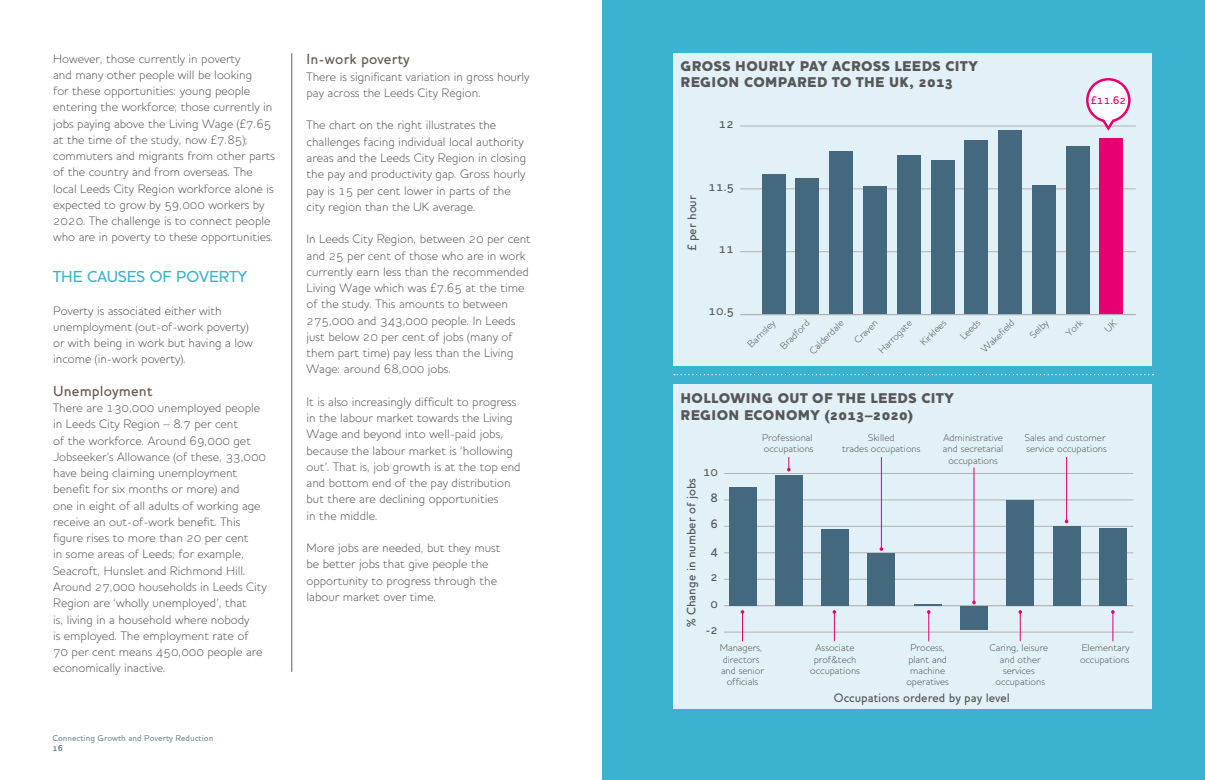
<style>
.page{position:relative;width:1205px;height:780px;background:#fff}
.page>*{position:absolute;margin:0;border:0;box-sizing:border-box;transform-origin:0 0}
.t1{font:500 16.25px "Houschka Alternate";color:#3ab2d0}
.t2{font:500 15px "Houschka Alternate";letter-spacing:.01em;color:#685b50}
.t3{font:800 14.38px/16.2px "Houschka Alternate";letter-spacing:.025em;color:#575756}
.t4{font:300 12.5px/16.2px "Houschka Alternate";color:#575756}
.t5{font:500 12.5px/26.4px "Houschka Alternate";color:#575756;text-align:center}
.t6{font:500 11.25px "Houschka Alternate";color:#e60071}
.t7{font:300 10px/11.2px "Houschka Alternate";color:#575756;text-align:center}
.t8{font:500 8.75px "Houschka Alternate";color:#7d8ea0}
.t9{font:500 8.75px "Houschka Alternate";color:#44687e}
</style>
<div class="page">
<div style="left:602px;top:0;width:603px;height:780px;background:#3ab2d0"></div>
<div style="left:673px;top:53px;width:478px;height:312px;background:#e2f0f7"></div>
<div style="left:673px;top:384px;width:478px;height:325px;background:#e2f0f7"></div>
<hr style="left:724px;top:473px;width:409px;height:1px;background:#b3b2b2">
<hr style="left:724px;top:526px;width:409px;height:1px;background:#b3b2b2">
<hr style="left:724px;top:499px;width:409px;height:1px;background:#b3b2b2">
<hr style="left:724px;top:552px;width:409px;height:1px;background:#b3b2b2">
<hr style="left:724px;top:579px;width:409px;height:1px;background:#b3b2b2">
<hr style="left:724px;top:605px;width:409px;height:1px;background:#b3b2b2">
<hr style="left:724px;top:631px;width:409px;height:1px;background:#b3b2b2">
<div style="left:729px;top:486px;width:27px;height:119px;background:#44687e"></div>
<div style="left:775px;top:475px;width:27px;height:130px;background:#44687e"></div>
<div style="left:821px;top:529px;width:28px;height:76px;background:#44687e"></div>
<div style="left:868px;top:552px;width:27px;height:53px;background:#44687e"></div>
<div style="left:960px;top:605px;width:27px;height:24px;background:#44687e"></div>
<div style="left:1006px;top:500px;width:28px;height:105px;background:#44687e"></div>
<div style="left:1053px;top:526px;width:27px;height:79px;background:#44687e"></div>
<div style="left:1099px;top:527px;width:27px;height:78px;background:#44687e"></div>
<svg style="left:741px;top:610px;width:3px;height:31px"></svg>
<svg style="left:832px;top:610px;width:4px;height:31px"></svg>
<svg style="left:914px;top:604px;width:27px;height:37px"></svg>
<svg style="left:1018px;top:610px;width:4px;height:31px"></svg>
<svg style="left:1111px;top:610px;width:3px;height:31px"></svg>
<hr style="left:974px;top:467px;width:1px;height:135px;background:#e60071">
<svg style="left:972px;top:600px;width:4px;height:4px"></svg>
<hr style="left:881px;top:457px;width:1px;height:92px;background:#e60071">
<svg style="left:879px;top:547px;width:4px;height:4px"></svg>
<hr style="left:1066px;top:457px;width:1px;height:64px;background:#e60071">
<svg style="left:787px;top:457px;width:3px;height:14px"></svg>
<hr style="left:740px;top:126px;width:396px;height:1px;background:#b3b2b2">
<hr style="left:740px;top:188px;width:396px;height:1px;background:#b3b2b2">
<hr style="left:740px;top:251px;width:396px;height:1px;background:#b3b2b2">
<hr style="left:740px;top:314px;width:396px;height:1px;background:#b3b2b2">
<div style="left:1099px;top:138px;width:24px;height:176px;background:#e60071"></div>
<div style="left:1066px;top:146px;width:23px;height:168px;background:#44687e"></div>
<div style="left:1032px;top:185px;width:23px;height:129px;background:#44687e"></div>
<div style="left:998px;top:131px;width:24px;height:183px;background:#44687e"></div>
<div style="left:964px;top:140px;width:24px;height:174px;background:#44687e"></div>
<div style="left:931px;top:160px;width:23px;height:154px;background:#44687e"></div>
<div style="left:897px;top:155px;width:23px;height:159px;background:#44687e"></div>
<div style="left:863px;top:186px;width:24px;height:128px;background:#44687e"></div>
<div style="left:829px;top:151px;width:24px;height:163px;background:#44687e"></div>
<div style="left:795px;top:178px;width:24px;height:136px;background:#44687e"></div>
<div style="left:762px;top:174px;width:23px;height:140px;background:#44687e"></div>
<svg style="left:1085px;top:78px;width:47px;height:53px"></svg>
<hr style="left:291px;top:53px;width:1px;height:618px;background:#685b50">
<svg style="left:674px;top:374px;width:479px;height:1px"></svg>
<p class="t4" style="left:53px;top:50px;width:223px">However, those currently in poverty<br>and many other people will be looking<br>for these opportunities: young people entering the workforce; those currently in jobs paying above the Living Wage (£7.65 at the time of the study, now £7.85); commuters and migrants from other parts of the country and from overseas. The local Leeds City Region workforce alone is expected to grow by 59,000 workers by 2020. The challenge is to connect people who are in poverty to these opportunities.</p>
<h1 class="t1" style="left:53px;top:267px;width:196px">THE CAUSES OF POVERTY</h1>
<p class="t4" style="left:53px;top:302px;width:201px">Poverty is associated either with unemployment (out-of-work poverty) or with being in work but having a low income (in-work poverty).</p>
<p class="t2" style="left:53px;top:382px;width:101px">Unemployment</p>
<p class="t4" style="left:53px;top:400px;width:215px">There are 130,000 unemployed people in Leeds City Region – 8.7 per cent<br>of the workforce. Around 69,000 get Jobseeker’s Allowance (of these, 33,000 have being claiming unemployment benefit for six months or more) and<br>one in eight of all adults of working age receive an out-of-work benefit. This figure rises to more than 20 per cent<br>in some areas of Leeds; for example, Seacroft, Hunslet and Richmond Hill.<br>Around 27,000 households in Leeds City Region are ‘wholly unemployed’, that<br>is, living in a household where nobody<br>is employed. The employment rate of<br>70 per cent means 450,000 people are economically inactive.</p>
<p class="t8" style="left:52px;top:732px;width:162px">Connecting Growth and Poverty Reduction</p>
<p class="t9" style="left:52px;top:742px;width:12px">16</p>
<p class="t2" style="left:306px;top:50px;width:105px">In-work poverty</p>
<p class="t4" style="left:306px;top:68px;width:224px">There is significant variation in gross hourly pay across the Leeds City Region.</p>
<p class="t4" style="left:306px;top:117px;width:221px">The chart on the right illustrates the challenges facing individual local authority areas and the Leeds City Region in closing the pay and productivity gap. Gross hourly pay is 15 per cent lower in parts of the city region than the UK average.</p>
<p class="t4" style="left:306px;top:231px;width:226px">In Leeds City Region, between 20 per cent and 25 per cent of those who are in work currently earn less than the recommended Living Wage which was £7.65 at the time of the study. This amounts to between 275,000 and 343,000 people. In Leeds just below 20 per cent of jobs (many of them part time) pay less than the Living Wage: around 68,000 jobs.</p>
<p class="t4" style="left:306px;top:393px;width:216px">It is also increasingly difficult to progress in the labour market towards the Living Wage and beyond into well-paid jobs, because the labour market is ‘hollowing out’. That is, job growth is at the top end and bottom end of the pay distribution but there are declining opportunities<br>in the middle.</p>
<p class="t4" style="left:306px;top:540px;width:195px">More jobs are needed, but they must be better jobs that give people the opportunity to progress through the labour market over time.</p>
<p class="t3" style="left:680px;top:58px;width:299px">GROSS HOURLY PAY ACROSS LEEDS CITY<br>REGION COMPARED TO THE UK, 2013</p>
<p class="t5" style="left:719px;top:111px;width:16px">12</p>
<p class="t5" style="left:679px;top:251px;width:58px;rotate:-90deg">£ per hour</p>
<p class="t5" style="left:709px;top:173px;width:27px">11.5</p>
<p class="t5" style="left:719px;top:235px;width:16px">11</p>
<p class="t6" style="left:1091px;top:94px;width:37px">£11.62</p>
<p class="t5" style="left:709px;top:298px;width:27px">10.5</p>
<p class="t7" style="left:979px;top:347px;width:44px;rotate:-45deg">Wakefield</p>
<p class="t7" style="left:1063px;top:331px;width:21px;rotate:-45deg">York</p>
<p class="t7" style="left:745px;top:342px;width:36px;rotate:-45deg">Barnsley</p>
<p class="t7" style="left:778px;top:343px;width:39px;rotate:-45deg">Bradford</p>
<p class="t7" style="left:807px;top:348px;width:45px;rotate:-45deg">Calderdale</p>
<p class="t7" style="left:852px;top:337px;width:30px;rotate:-45deg">Craven</p>
<p class="t7" style="left:876px;top:347px;width:45px;rotate:-45deg">Harrogate</p>
<p class="t7" style="left:918px;top:340px;width:34px;rotate:-45deg">Kirklees</p>
<p class="t7" style="left:958px;top:334px;width:25px;rotate:-45deg">Leeds</p>
<p class="t7" style="left:1027px;top:332px;width:23px;rotate:-45deg">Selby</p>
<p class="t3" style="left:680px;top:390px;width:275px">HOLLOWING OUT OF THE LEEDS CITY<br>REGION ECONOMY (2013–2020)</p>
<p class="t5" style="left:703px;top:458px;width:16px">10</p>
<p class="t5" style="left:678px;top:627px;width:151px;rotate:-90deg">% Change in number of jobs</p>
<p class="t5" style="left:710px;top:484px;width:9px">8</p>
<p class="t5" style="left:710px;top:511px;width:9px">6</p>
<p class="t5" style="left:705px;top:537px;width:14px">4<br>2<br>0 -2</p>
<p class="t7" style="left:762px;top:432px;width:53px;text-align:left">Professional occupations</p>
<p class="t7" style="left:842px;top:432px;width:80px">Skilled<br>trades occupations</p>
<p class="t7" style="left:943px;top:432px;width:62px">Administrative and secretarial occupations</p>
<p class="t7" style="left:1025px;top:432px;width:83px;text-align:left">Sales and customer service occupations</p>
<p class="t7" style="left:720px;top:642px;width:46px">Managers, directors and senior officials</p>
<p class="t7" style="left:810px;top:642px;width:51px">Associate prof&amp;tech occupations</p>
<p class="t7" style="left:906px;top:642px;width:44px">Process, plant and machine operatives</p>
<p class="t7" style="left:989px;top:642px;width:61px">Caring, leisure and other services occupations</p>
<p class="t7" style="left:1080px;top:642px;width:51px;text-align:left">Elementary occupations</p>
<p class="t5" style="left:834px;top:684px;width:178px">Occupations ordered by pay level</p>
</div>
